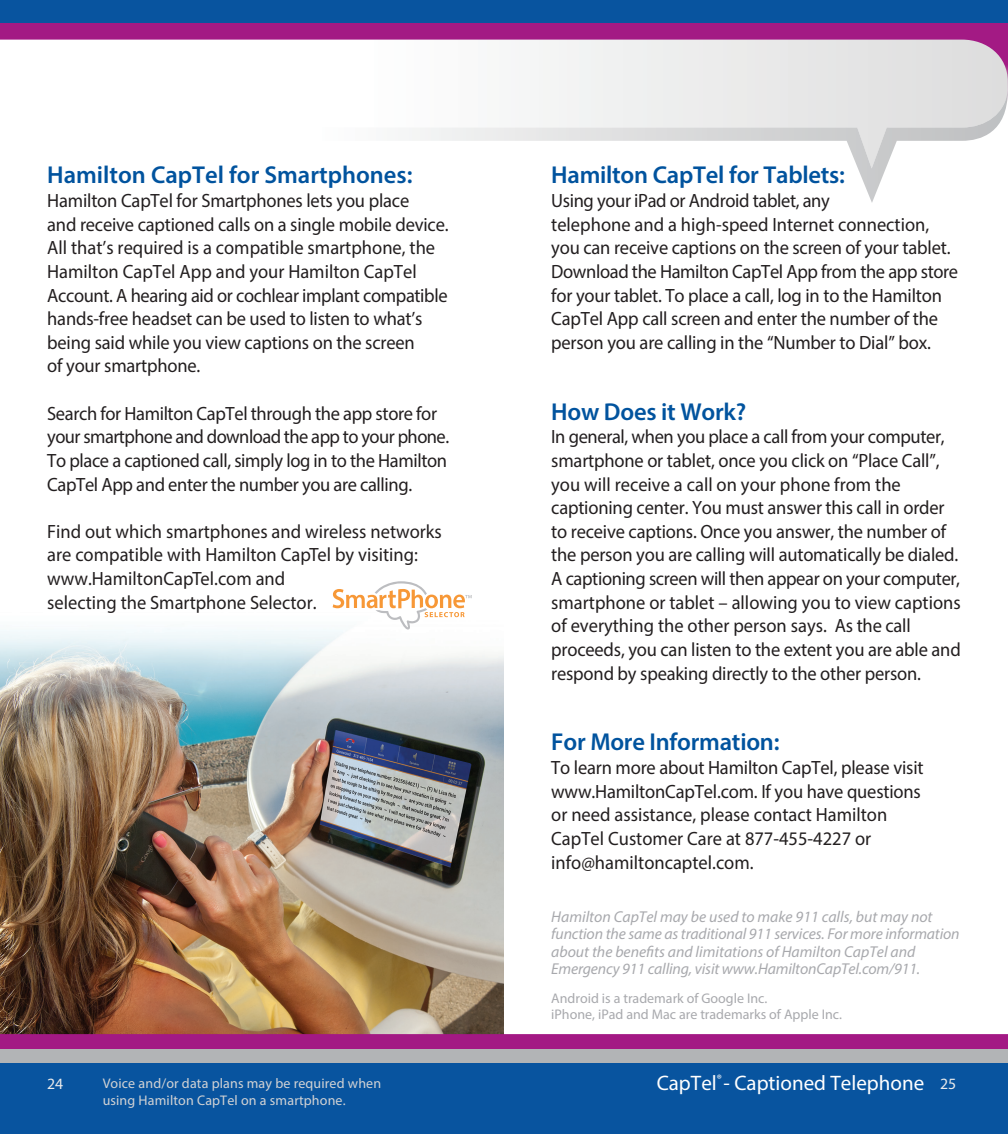
<style>
.page{position:relative;width:1008px;height:1134px;background:#fff}
.page>*{position:absolute;margin:0;border:0;box-sizing:border-box;transform-origin:0 0}
.t1{font:600 24.5px "Myriad Pro";letter-spacing:-.01em;color:#01539e}
.t2{font:21px "Myriad Pro";color:#fff}
.t3{font:19.25px/23.6px "Myriad Pro";letter-spacing:-.01em;color:#231f20;scale:.96 1}
.t4{font:italic 15.75px/17.5px "Myriad Pro";letter-spacing:-.01em;color:#a8a9ad}
.t5{font:15.75px "Myriad Pro";color:#e9eaeb}
.t6{font:14px "Myriad Pro";color:#a8a9ad}
.t7{font:14px/16.3px "Myriad Pro";letter-spacing:.01em;color:#d1d2d4}
</style>
<div class="page">
<img style="left:0;top:606px;width:504px;height:428px">
<div style="left:0;top:1034px;width:1008px;height:15px;background:#a31984"></div>
<div style="left:0;top:1049px;width:1008px;height:33px;background:#b2b4b6"></div>
<div style="left:0;top:1064px;width:1008px;height:70px;background:#08549f"></div>
<div style="left:0;top:0;width:1008px;height:71px;background:#08549f"></div>
<div style="left:0;top:24px;width:1008px;height:93px;background:linear-gradient(to right,#a31a84,#a31a84)"></div>
<svg style="left:0;top:40px;width:1008px;height:77px"></svg>
<svg style="left:316px;top:91px;width:692px;height:112px"></svg>
<svg style="left:333px;top:581px;width:139px;height:49px"></svg>
<p class="t1" style="left:47px;top:160px;width:367px">Hamilton CapTel for Smartphones:</p>
<p class="t3" style="left:47px;top:188px;width:420px">Hamilton CapTel for Smartphones lets you place<br>and receive captioned calls on a single mobile device.<br>All that’s required is a compatible smartphone, the Hamilton CapTel App and your Hamilton CapTel Account. A hearing aid or cochlear implant compatible hands-free headset can be used to listen to what’s being said while you view captions on the screen<br>of your smartphone.</p>
<p class="t3" style="left:47px;top:401px;width:420px">Search for Hamilton CapTel through the app store for your smartphone and download the app to your phone.<br>To place a captioned call, simply log in to the Hamilton CapTel App and enter the number you are calling.</p>
<p class="t3" style="left:47px;top:519px;width:413px">Find out which smartphones and wireless networks are compatible with Hamilton CapTel by visiting: www.HamiltonCapTel.com and<br>selecting the Smartphone Selector.</p>
<p class="t1" style="left:551px;top:160px;width:295px">Hamilton CapTel for Tablets:</p>
<p class="t3" style="left:551px;top:188px;width:425px">Using your iPad or Android tablet, any<br>telephone and a high-speed Internet connection, you can receive captions on the screen of your tablet.<br>Download the Hamilton CapTel App from the app store for your tablet. To place a call, log in to the Hamilton CapTel App call screen and enter the number of the person you are calling in the “Number to Dial” box.</p>
<p class="t1" style="left:551px;top:396px;width:196px">How Does it Work?</p>
<p class="t3" style="left:551px;top:425px;width:428px">In general, when you place a call from your computer, smartphone or tablet, once you click on “Place Call”, you will receive a call on your phone from the captioning center. You must answer this call in order to receive captions. Once you answer, the number of the person you are calling will automatically be dialed.<br>A captioning screen will then appear on your computer, smartphone or tablet – allowing you to view captions of everything the other person says. As the call proceeds, you can listen to the extent you are able and respond by speaking directly to the other person.</p>
<p class="t1" style="left:551px;top:727px;width:230px">For More Information:</p>
<p class="t3" style="left:551px;top:755px;width:389px">To learn more about Hamilton CapTel, please visit www.HamiltonCapTel.com. If you have questions or need assistance, please contact Hamilton CapTel Customer Care at 877-455-4227 or info@hamiltoncaptel.com.</p>
<p class="t4" style="left:551px;top:908px;width:410px">Hamilton CapTel may be used to make 911 calls, but may not function the same as traditional 911 services. For more information about the benefits and limitations of Hamilton CapTel and Emergency 911 calling, visit www.HamiltonCapTel.com/911.</p>
<p class="t6" style="left:551px;top:989px;width:218px">Android is a trademark of Google Inc.</p>
<p class="t6" style="left:551px;top:1006px;width:292px">iPhone, iPad and Mac are trademarks of Apple Inc.</p>
<p class="t2" style="left:657px;top:1070px;width:269px">CapTel<sup>®</sup> - Captioned Telephone</p>
<p class="t7" style="left:103px;top:1075px;width:280px">Voice and/or data plans may be required when using Hamilton CapTel on a smartphone.</p>
<p class="t5" style="left:47px;top:1074px;width:18px">24</p>
<p class="t5" style="left:940px;top:1074px;width:18px">25</p>
</div>
